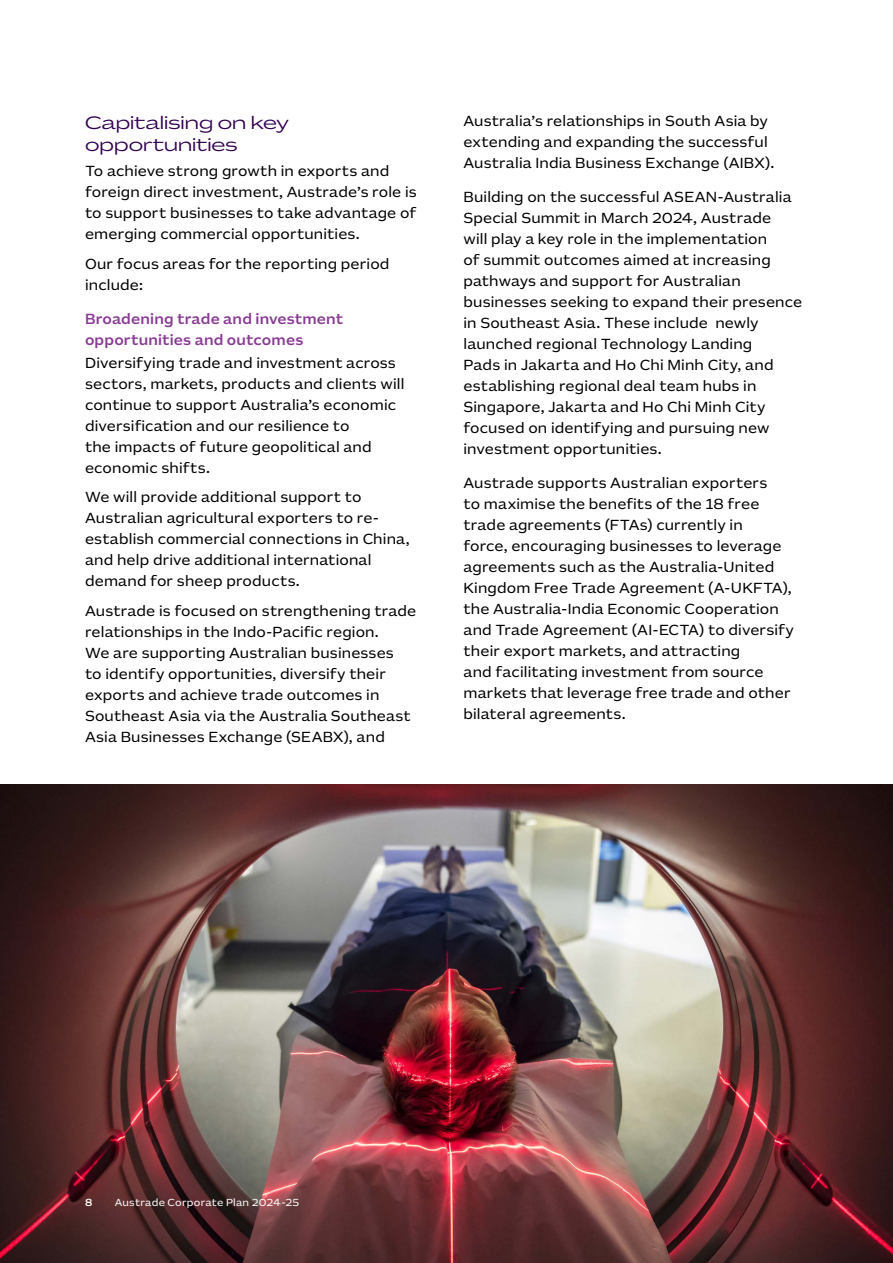
<style>
.page{position:relative;width:893px;height:1263px;background:#fff}
.page>*{position:absolute;margin:0;border:0;box-sizing:border-box;transform-origin:0 0}
.t1{font:300 18px/22.5px "AU Sans Display";letter-spacing:.005em;color:#300050}
._4_Body_copy{font:15px/21px "AU Sans Text";letter-spacing:.01em;color:#000}
._3_Subheading_3{font:500 15px/21px "AU Sans Text";letter-spacing:.01em;color:#893c94}
.Folio_L{font:10.5px "AU Sans Text";letter-spacing:.025em;color:#fff}
.Page_No_L{font:500 10.5px "AU Sans Text";color:#fff}
</style>
<div class="page">
<img style="left:0;top:784px;width:893px;height:479px">
<h2 class="t1" style="left:85px;top:109px;width:205px">Capitalising on key opportunities</h2>
<p class="_4_Body_copy" style="left:85px;top:159px;width:333px">To achieve strong growth in exports and foreign direct investment, Austrade’s role is to support businesses to take advantage of emerging commercial opportunities.</p>
<p class="_4_Body_copy" style="left:85px;top:252px;width:306px">Our focus areas for the reporting period include:</p>
<p class="_3_Subheading_3" style="left:85px;top:306px;width:260px">Broadening trade and investment opportunities and outcomes</p>
<p class="_4_Body_copy" style="left:85px;top:350px;width:321px">Diversifying trade and investment across sectors, markets, products and clients will continue to support Australia’s economic diversification and our resilience to<br>the impacts of future geopolitical and economic shifts.</p>
<p class="_4_Body_copy" style="left:85px;top:485px;width:326px">We will provide additional support to Australian agricultural exporters to re&shy;establish commercial connections in China, and help drive additional international demand for sheep products.</p>
<p class="_4_Body_copy" style="left:85px;top:598px;width:333px">Austrade is focused on strengthening trade relationships in the Indo-Pacific region.<br>We are supporting Australian businesses<br>to identify opportunities, diversify their exports and achieve trade outcomes in Southeast Asia via the Australia Southeast Asia Businesses Exchange (SEABX), and</p>
<p class="_4_Body_copy" style="left:463px;top:109px;width:312px">Australia’s relationships in South Asia by extending and expanding the successful<br>Australia India Business Exchange (AIBX).</p>
<p class="_4_Body_copy" style="left:463px;top:185px;width:340px">Building on the successful ASEAN-Australia Special Summit in March 2024, Austrade<br>will play a key role in the implementation<br>of summit outcomes aimed at increasing pathways and support for Australian businesses seeking to expand their presence in Southeast Asia. These include newly launched regional Technology Landing<br>Pads in Jakarta and Ho Chi Minh City, and establishing regional deal team hubs in Singapore, Jakarta and Ho Chi Minh City focused on identifying and pursuing new investment opportunities.</p>
<p class="_4_Body_copy" style="left:463px;top:470px;width:332px">Austrade supports Australian exporters<br>to maximise the benefits of the 18 free trade agreements (FTAs) currently in<br>force, encouraging businesses to leverage agreements such as the Australia-United Kingdom Free Trade Agreement (A-UKFTA), the Australia-India Economic Cooperation and Trade Agreement (AI-ECTA) to diversify their export markets, and attracting<br>and facilitating investment from source markets that leverage free trade and other bilateral agreements.</p>
<p class="Page_No_L" style="left:85px;top:1194px;width:9px">8</p>
<p class="Folio_L" style="left:115px;top:1194px;width:186px">Austrade Corporate Plan 2024-25</p>
</div>
